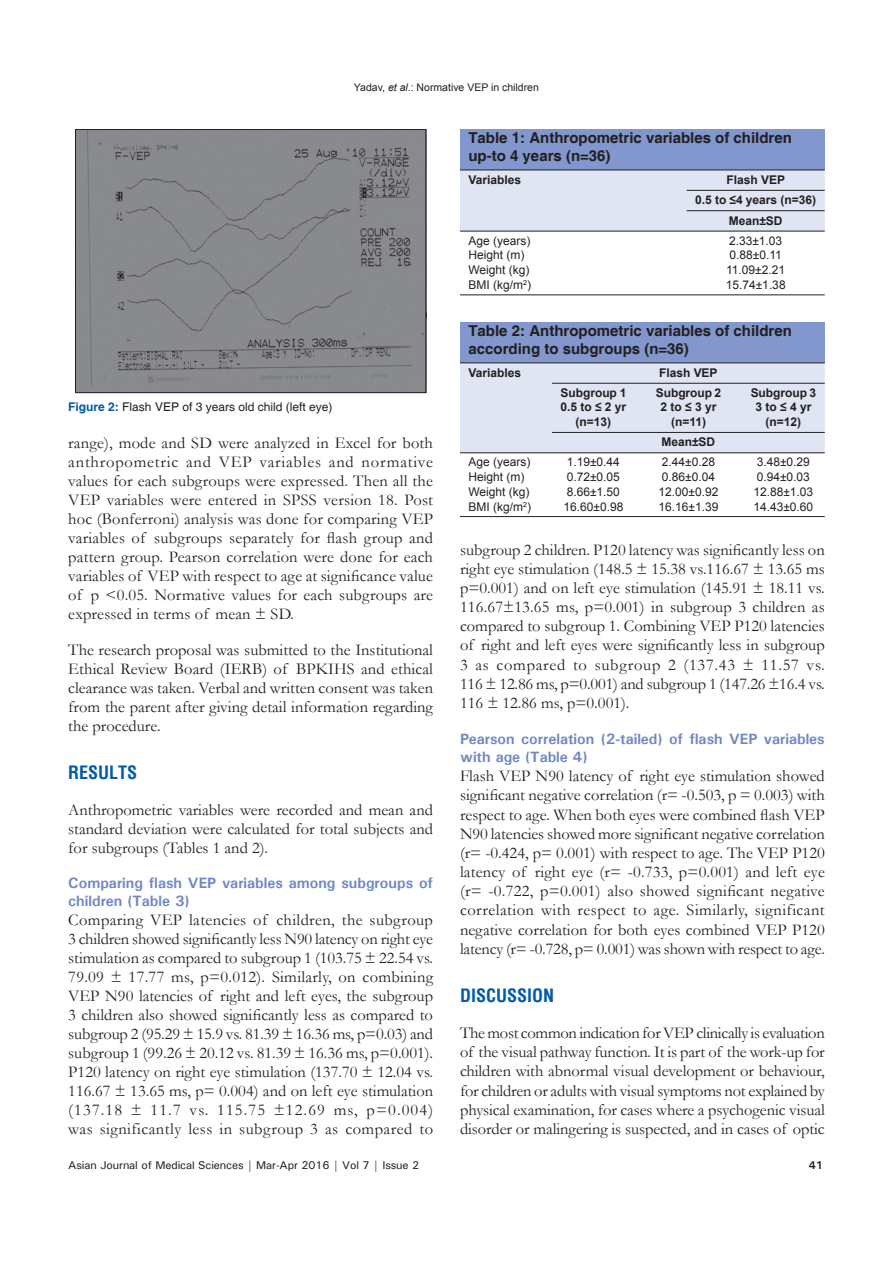
<style>
.page{position:relative;width:893px;height:1263px;background:#fff}
.page>*{position:absolute;margin:0;border:0;box-sizing:border-box;transform-origin:0 0}
.t1{font:700 condensed 18px "Helvetica";color:#015aaa}
.t2{font:16.5px/18.9px "Garamond";color:#231f20;text-align:justify}
.t3{font:700 15px/18px "Helvetica";color:#231f20}
.t4{font:700 15px/18.1px "Univers";color:#6d88c5}
.t5{font:12px "Arial";color:#231f20}
.t6{font:700 12px/14.4px "Arial";color:#231f20;text-align:center}
.t7{font:12px "Helvetica";color:#231f20}
.t8{font:500 11.25px "Univers";letter-spacing:-.01em;color:#231f20}
.t9{font:700 11.25px "Univers";color:#231f20}
.t10{font:10.5px "Arial";color:#231f20}
.s1{font-style:italic}
.s2{font-weight:700;color:#015aaa}
</style>
<div class="page">
<div style="left:460px;top:129px;width:365px;height:41px;background:#8197cd"></div>
<div style="left:460px;top:171px;width:365px;height:60px;background:#e0e5f3"></div>
<hr style="left:460px;top:294px;width:365px;height:1px;background:#231f20">
<hr style="left:460px;top:231px;width:365px;height:1px;background:#231f20">
<hr style="left:460px;top:170px;width:227px;height:1px;background:#231f20">
<hr style="left:687px;top:170px;width:138px;height:1px;background:#231f20">
<hr style="left:687px;top:190px;width:138px;height:1px;background:#231f20">
<hr style="left:687px;top:210px;width:138px;height:1px;background:#231f20">
<div style="left:460px;top:322px;width:365px;height:41px;background:#8197cd"></div>
<div style="left:460px;top:364px;width:365px;height:88px;background:#e0e5f3"></div>
<hr style="left:460px;top:516px;width:365px;height:1px;background:#231f20">
<hr style="left:460px;top:452px;width:92px;height:1px;background:#231f20">
<hr style="left:460px;top:363px;width:282px;height:1px;background:#231f20">
<hr style="left:742px;top:363px;width:83px;height:1px;background:#231f20">
<hr style="left:552px;top:383px;width:273px;height:1px;background:#231f20">
<hr style="left:552px;top:432px;width:190px;height:1px;background:#231f20">
<hr style="left:742px;top:432px;width:83px;height:1px;background:#231f20">
<hr style="left:552px;top:452px;width:190px;height:1px;background:#231f20">
<hr style="left:742px;top:452px;width:83px;height:1px;background:#231f20">
<img style="left:77px;top:131px;width:347px;height:260px">
<div style="left:75px;top:129px;width:351px;height:264px;border:1px solid #231f20"></div>
<p class="t10" style="left:354px;top:81px;width:186px">Yadav, <span class="s1">et al</span>.: Normative VEP in children</p>
<p class="t7" style="left:68px;top:399px;width:266px"><span class="s2">Figure 2:</span> Flash VEP of 3 years old child (left eye)</p>
<p class="t2" style="left:68px;top:434px;width:366px">range), mode and SD were analyzed in Excel for both anthropometric and VEP variables and normative values for each subgroups were expressed. Then all the VEP variables were entered in SPSS version 18. Post hoc (Bonferroni) analysis was done for comparing VEP variables of subgroups separately for flash group and pattern group. Pearson correlation were done for each variables of VEP with respect to age at significance value of p &lt;0.05. Normative values for each subgroups are expressed in terms of mean ± SD.</p>
<p class="t2" style="left:68px;top:641px;width:366px">The research proposal was submitted to the Institutional Ethical Review Board (IERB) of BPKIHS and ethical clearance was taken. Verbal and written consent was taken from the parent after giving detail information regarding the procedure.</p>
<p class="t1" style="left:68px;top:761px;width:71px">RESULTS</p>
<p class="t2" style="left:68px;top:800px;width:366px">Anthropometric variables were recorded and mean and standard deviation were calculated for total subjects and for subgroups (Tables 1 and 2).</p>
<p class="t4" style="left:68px;top:873px;width:366px">Comparing flash VEP variables among subgroups of children (Table 3)</p>
<p class="t2" style="left:68px;top:911px;width:366px">Comparing VEP latencies of children, the subgroup 3 children showed significantly less N90 latency on right eye stimulation as compared to subgroup 1 (103.75 ± 22.54 vs.<br>79.09 ± 17.77 ms, p=0.012). Similarly, on combining VEP N90 latencies of right and left eyes, the subgroup 3 children also showed significantly less as compared to subgroup 2 (95.29 ± 15.9 vs. 81.39 ± 16.36 ms, p=0.03) and subgroup 1 (99.26 ± 20.12 vs. 81.39 ± 16.36 ms, p=0.001).<br>P120 latency on right eye stimulation (137.70 ± 12.04 vs.<br>116.67 ± 13.65 ms, p= 0.004) and on left eye stimulation (137.18 ± 11.7 vs. 115.75 ±12.69 ms, p=0.004) was significantly less in subgroup 3 as compared to</p>
<p class="t3" style="left:468px;top:129px;width:325px">Table 1: Anthropometric variables of children up-to 4 years (n=36)</p>
<p class="t6" style="left:468px;top:172px;width:54px">Variables</p>
<p class="t6" style="left:695px;top:169px;width:122px;line-height:20.4px">Flash VEP<br>0.5 to ≤4 years (n=36)<br>Mean±SD</p>
<p class="t5" style="left:468px;top:234px;width:63px">Age (years)</p>
<p class="t5" style="left:729px;top:234px;width:55px">2.33±1.03</p>
<p class="t5" style="left:468px;top:249px;width:57px">Height (m)</p>
<p class="t5" style="left:729px;top:249px;width:54px">0.88±0.11</p>
<p class="t5" style="left:468px;top:263px;width:63px">Weight (kg)</p>
<p class="t5" style="left:726px;top:263px;width:61px">11.09±2.21</p>
<p class="t5" style="left:468px;top:278px;width:64px">BMI (kg/m<sup>2</sup>)</p>
<p class="t5" style="left:726px;top:278px;width:61px">15.74±1.38</p>
<p class="t3" style="left:468px;top:322px;width:325px">Table 2: Anthropometric variables of children according to subgroups (n=36)</p>
<p class="t6" style="left:468px;top:365px;width:54px">Variables</p>
<p class="t6" style="left:659px;top:365px;width:60px">Flash VEP</p>
<p class="t6" style="left:560px;top:386px;width:67px">Subgroup 1<br>0.5 to ≤ 2 yr (n=13)</p>
<p class="t6" style="left:656px;top:386px;width:67px">Subgroup 2<br>2 to ≤ 3 yr (n=11)</p>
<p class="t6" style="left:751px;top:386px;width:67px">Subgroup 3<br>3 to ≤ 4 yr (n=12)</p>
<p class="t6" style="left:661px;top:435px;width:55px">Mean±SD</p>
<p class="t5" style="left:468px;top:455px;width:63px">Age (years)</p>
<p class="t5" style="left:567px;top:455px;width:55px">1.19±0.44</p>
<p class="t5" style="left:662px;top:455px;width:55px">2.44±0.28</p>
<p class="t5" style="left:757px;top:455px;width:55px">3.48±0.29</p>
<p class="t5" style="left:468px;top:470px;width:57px">Height (m)</p>
<p class="t5" style="left:567px;top:470px;width:55px">0.72±0.05</p>
<p class="t5" style="left:662px;top:470px;width:55px">0.86±0.04</p>
<p class="t5" style="left:757px;top:470px;width:55px">0.94±0.03</p>
<p class="t5" style="left:468px;top:485px;width:63px">Weight (kg)</p>
<p class="t5" style="left:567px;top:485px;width:55px">8.66±1.50</p>
<p class="t5" style="left:658px;top:485px;width:61px">12.00±0.92</p>
<p class="t5" style="left:753px;top:485px;width:61px">12.88±1.03</p>
<p class="t5" style="left:468px;top:500px;width:64px">BMI (kg/m<sup>2</sup>)</p>
<p class="t5" style="left:563px;top:500px;width:61px">16.60±0.98</p>
<p class="t5" style="left:658px;top:500px;width:61px">16.16±1.39</p>
<p class="t5" style="left:753px;top:500px;width:61px">14.43±0.60</p>
<p class="t2" style="left:460px;top:540px;width:366px">subgroup 2 children. P120 latency was significantly less on right eye stimulation (148.5 ± 15.38 vs.116.67 ± 13.65 ms p=0.001) and on left eye stimulation (145.91 ± 18.11 vs.<br>116.67±13.65 ms, p=0.001) in subgroup 3 children as compared to subgroup 1. Combining VEP P120 latencies of right and left eyes were significantly less in subgroup 3 as compared to subgroup 2 (137.43 ± 11.57 vs.<br>116 ± 12.86 ms, p=0.001) and subgroup 1 (147.26 ±16.4 vs.<br>116 ± 12.86 ms, p=0.001).</p>
<p class="t4" style="left:460px;top:729px;width:366px">Pearson correlation (2-tailed) of flash VEP variables with age (Table 4)</p>
<p class="t2" style="left:460px;top:767px;width:366px">Flash VEP N90 latency of right eye stimulation showed significant negative correlation (r= -0.503, p = 0.003) with respect to age. When both eyes were combined flash VEP N90 latencies showed more significant negative correlation (r= -0.424, p= 0.001) with respect to age. The VEP P120 latency of right eye (r= -0.733, p=0.001) and left eye (r= -0.722, p=0.001) also showed significant negative correlation with respect to age. Similarly, significant negative correlation for both eyes combined VEP P120 latency (r= -0.728, p= 0.001) was shown with respect to age.</p>
<p class="t1" style="left:460px;top:984px;width:96px">DISCUSSION</p>
<p class="t2" style="left:460px;top:1023px;width:366px">The most common indication for VEP clinically is evaluation of the visual pathway function. It is part of the work-up for children with abnormal visual development or behaviour, for children or adults with visual symptoms not explained by physical examination, for cases where a psychogenic visual disorder or malingering is suspected, and in cases of optic</p>
<p class="t8" style="left:68px;top:1158px;width:352px">Asian Journal of Medical Sciences | Mar-Apr 2016 | Vol 7 | Issue 2</p>
<p class="t9" style="left:809px;top:1158px;width:16px">41</p>
</div>
